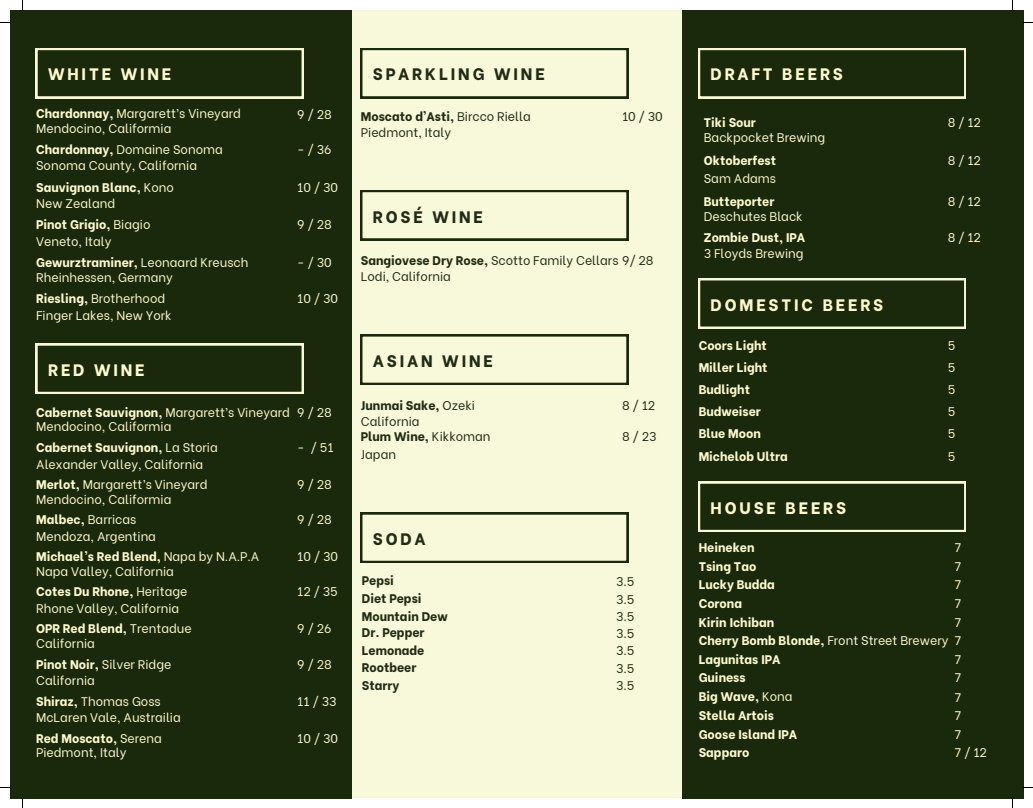
<style>
.page{position:relative;width:1033px;height:808px;background:#fff}
.page>*{position:absolute;margin:0;border:0;box-sizing:border-box;transform-origin:0 0}
.t1{font:800 16.5px "Be Vietnam";letter-spacing:.175em;color:#fcf9cd}
.t2{font:800 16.5px "Be Vietnam";letter-spacing:.175em;color:#222c15}
.t3{font:12.5px/16.8px "Be Vietnam";color:#fcf9cd}
.t4{font:800 12.5px/18.5px "Be Vietnam";color:#fcf9cd}
.t5{font:12.5px/18px "Be Vietnam";color:#222c15}
.t6{font:800 12.5px "Be Vietnam";color:#222c15}
.s1{font-weight:800}
.s2{font-weight:400}
</style>
<div class="page">
<div style="left:10px;top:10px;width:1013px;height:788px;background:#f8f9da"></div>
<div style="left:10px;top:10px;width:342px;height:788px;background:#1a280b"></div>
<div style="left:682px;top:10px;width:341px;height:788px;background:#1a280b"></div>
<svg style="left:36px;top:48px;width:267px;height:50px"></svg>
<svg style="left:36px;top:344px;width:267px;height:49px"></svg>
<svg style="left:360px;top:48px;width:268px;height:50px"></svg>
<svg style="left:360px;top:335px;width:268px;height:49px"></svg>
<svg style="left:698px;top:482px;width:267px;height:49px"></svg>
<svg style="left:698px;top:48px;width:267px;height:50px"></svg>
<svg style="left:360px;top:190px;width:268px;height:50px"></svg>
<svg style="left:698px;top:278px;width:267px;height:50px"></svg>
<svg style="left:360px;top:513px;width:268px;height:49px"></svg>
<h1 class="t1" style="left:48px;top:61px;width:125px">WHITE WINE</h1>
<p class="t3" style="left:36px;top:104px;width:206px"><span class="s1">Chardonnay,</span> Margarett’s Vineyard</p>
<p class="t3" style="left:297px;top:105px;width:36px">9 / 28</p>
<p class="t3" style="left:36px;top:139px;width:188px"><span class="s1">Chardonnay,</span> Domaine Sonoma<br>Sonoma County, California</p>
<p class="t3" style="left:297px;top:139px;width:36px">- / 36</p>
<p class="t3" style="left:36px;top:118px;width:137px">Mendocino, Califormia</p>
<p class="t4" style="left:36px;top:177px;width:139px;line-height:16.8px">Sauvignon Blanc, <span class="s2">Kono<br>New Zealand</span></p>
<p class="t3" style="left:297px;top:177px;width:42px">10 / 30</p>
<p class="t3" style="left:36px;top:215px;width:116px"><span class="s1">Pinot Grigio,</span> Biagio<br>Veneto, Italy</p>
<p class="t3" style="left:297px;top:215px;width:36px">9 / 28</p>
<p class="t3" style="left:36px;top:267px;width:138px">Rheinhessen, Germany</p>
<p class="t4" style="left:36px;top:252px;width:214px">Gewurztraminer, <span class="s2">Leonaard Kreusch</span></p>
<p class="t3" style="left:297px;top:253px;width:36px">- / 30</p>
<p class="t3" style="left:36px;top:289px;width:137px"><span class="s1">Riesling,</span> Brotherhood<br>Finger Lakes, New York</p>
<p class="t3" style="left:297px;top:289px;width:42px">10 / 30</p>
<h1 class="t1" style="left:48px;top:356px;width:98px">RED WINE</h1>
<p class="t3" style="left:36px;top:402px;width:297px"><span class="s1">Cabernet Sauvignon,</span> Margarett’s Vineyard 9 / 28</p>
<p class="t3" style="left:36px;top:437px;width:183px"><span class="s1">Cabernet Sauvignon,</span> La Storia<br>Alexander Valley, California</p>
<p class="t3" style="left:297px;top:437px;width:38px">- / 51</p>
<p class="t3" style="left:36px;top:489px;width:137px">Mendocino, Califormia</p>
<p class="t3" style="left:36px;top:417px;width:137px">Mendocino, Califormia</p>
<p class="t3" style="left:36px;top:475px;width:173px"><span class="s1">Merlot,</span> Margarett’s Vineyard</p>
<p class="t3" style="left:297px;top:475px;width:36px">9 / 28</p>
<p class="t3" style="left:36px;top:510px;width:121px"><span class="s1">Malbec,</span> Barricas<br>Mendoza, Argentina</p>
<p class="t3" style="left:297px;top:510px;width:36px">9 / 28</p>
<p class="t3" style="left:36px;top:561px;width:139px">Napa Valley, California</p>
<p class="t4" style="left:36px;top:546px;width:225px">Michael’s Red Blend, <span class="s2">Napa by N.A.P.A</span></p>
<p class="t3" style="left:297px;top:547px;width:42px">10 / 30</p>
<p class="t3" style="left:36px;top:582px;width:153px"><span class="s1">Cotes Du Rhone,</span> Heritage<br>Rhone Valley, California</p>
<p class="t3" style="left:297px;top:582px;width:42px">12 / 35</p>
<p class="t3" style="left:36px;top:633px;width:60px">California</p>
<p class="t4" style="left:36px;top:618px;width:157px">OPR Red Blend, <span class="s2">Trentadue</span></p>
<p class="t3" style="left:297px;top:619px;width:36px">9 / 26</p>
<p class="t3" style="left:36px;top:654px;width:137px"><span class="s1">Pinot Noir,</span> Silver Ridge<br>California</p>
<p class="t3" style="left:297px;top:654px;width:36px">9 / 28</p>
<p class="t3" style="left:36px;top:691px;width:146px"><span class="s1">Shiraz,</span> Thomas Goss<br>McLaren Vale, Austrailia</p>
<p class="t3" style="left:297px;top:691px;width:41px">11 / 33</p>
<p class="t3" style="left:36px;top:743px;width:92px">Piedmont, Italy</p>
<p class="t4" style="left:36px;top:727px;width:127px">Red Moscato, <span class="s2">Serena</span></p>
<p class="t3" style="left:297px;top:728px;width:42px">10 / 30</p>
<h1 class="t2" style="left:373px;top:61px;width:173px">SPARKLING WINE</h1>
<p class="t6" style="left:361px;top:106px;width:171px">Moscato d’Asti, <span class="s2">Bircco Riella</span></p>
<p class="t5" style="left:622px;top:106px;width:42px">10 / 30</p>
<p class="t5" style="left:361px;top:122px;width:92px">Piedmont, Italy</p>
<h1 class="t2" style="left:373px;top:203px;width:112px">ROSÉ WINE</h1>
<p class="t5" style="left:361px;top:250px;width:294px"><span class="s1">Sangiovese Dry Rose,</span> Scotto Family Cellars 9/ 28</p>
<p class="t5" style="left:361px;top:266px;width:92px">Lodi, California</p>
<h1 class="t2" style="left:373px;top:347px;width:122px">ASIAN WINE</h1>
<p class="t6" style="left:361px;top:395px;width:115px">Junmai Sake, <span class="s2">Ozeki</span></p>
<p class="t5" style="left:622px;top:395px;width:35px">8 / 12</p>
<p class="t5" style="left:361px;top:426px;width:131px"><span class="s1">Plum Wine,</span> Kikkoman<br>Japan</p>
<p class="t5" style="left:622px;top:426px;width:36px">8 / 23</p>
<p class="t5" style="left:361px;top:411px;width:60px">California</p>
<h1 class="t2" style="left:373px;top:525px;width:54px">SODA</h1>
<p class="t6" style="left:362px;top:570px;width:34px">Pepsi</p>
<p class="t5" style="left:616px;top:571px;width:20px">3.5</p>
<p class="t6" style="left:362px;top:605px;width:87px">Mountain Dew</p>
<p class="t5" style="left:616px;top:605px;width:20px">3.5</p>
<p class="t6" style="left:362px;top:622px;width:64px">Dr. Pepper</p>
<p class="t5" style="left:616px;top:623px;width:20px">3.5</p>
<p class="t6" style="left:362px;top:640px;width:64px">Lemonade</p>
<p class="t5" style="left:616px;top:640px;width:20px">3.5</p>
<p class="t6" style="left:362px;top:656px;width:56px">Rootbeer</p>
<p class="t5" style="left:616px;top:658px;width:20px">3.5</p>
<p class="t6" style="left:362px;top:674px;width:39px">Starry</p>
<p class="t5" style="left:616px;top:674px;width:20px">3.5</p>
<p class="t6" style="left:362px;top:588px;width:61px">Diet Pepsi</p>
<p class="t5" style="left:616px;top:589px;width:20px">3.5</p>
<h1 class="t1" style="left:710px;top:61px;width:134px">DRAFT BEERS</h1>
<p class="t4" style="left:703px;top:112px;width:54px">Tiki Sour</p>
<p class="t3" style="left:947px;top:113px;width:35px">8 / 12</p>
<p class="t3" style="left:703px;top:128px;width:123px">Backpocket Brewing</p>
<p class="t4" style="left:703px;top:150px;width:74px">Oktoberfest</p>
<p class="t3" style="left:947px;top:151px;width:35px">8 / 12</p>
<p class="t3" style="left:703px;top:169px;width:74px">Sam Adams</p>
<p class="t4" style="left:703px;top:190px;width:72px">Butteporter</p>
<p class="t3" style="left:947px;top:191px;width:35px">8 / 12</p>
<p class="t3" style="left:703px;top:243px;width:101px">3 Floyds Brewing</p>
<p class="t3" style="left:703px;top:206px;width:100px">Deschutes Black</p>
<p class="t4" style="left:703px;top:227px;width:103px">Zombie Dust, IPA</p>
<p class="t3" style="left:947px;top:228px;width:35px">8 / 12</p>
<h1 class="t1" style="left:710px;top:291px;width:174px">DOMESTIC BEERS</h1>
<p class="t4" style="left:698px;top:334px;width:70px">Coors Light</p>
<p class="t3" style="left:947px;top:335px;width:9px">5</p>
<p class="t4" style="left:698px;top:356px;width:70px">Miller Light</p>
<p class="t3" style="left:947px;top:357px;width:9px">5</p>
<p class="t4" style="left:698px;top:379px;width:53px">Budlight</p>
<p class="t3" style="left:947px;top:380px;width:9px">5</p>
<p class="t4" style="left:698px;top:400px;width:64px">Budweiser</p>
<p class="t3" style="left:947px;top:401px;width:9px">5</p>
<p class="t4" style="left:698px;top:423px;width:64px">Blue Moon</p>
<p class="t3" style="left:947px;top:424px;width:9px">5</p>
<p class="t4" style="left:698px;top:445px;width:91px">Michelob Ultra</p>
<p class="t3" style="left:947px;top:446px;width:9px">5</p>
<h1 class="t1" style="left:710px;top:494px;width:137px">HOUSE BEERS</h1>
<p class="t4" style="left:698px;top:537px;width:57px">Heineken</p>
<p class="t3" style="left:954px;top:538px;width:8px">7</p>
<p class="t4" style="left:698px;top:556px;width:59px">Tsing Tao</p>
<p class="t3" style="left:954px;top:556px;width:8px">7</p>
<p class="t4" style="left:698px;top:574px;width:78px">Lucky Budda</p>
<p class="t3" style="left:954px;top:575px;width:8px">7</p>
<p class="t4" style="left:698px;top:593px;width:45px">Corona</p>
<p class="t3" style="left:954px;top:593px;width:8px">7</p>
<p class="t4" style="left:698px;top:611px;width:77px">Kirin Ichiban</p>
<p class="t4" style="left:698px;top:611px;width:264px;text-align:justify;text-indent:256px"><span class="s2">7<br></span>Cherry Bomb Blonde, <span class="s2">Front Street Brewery 7<br></span>Lagunitas IPA</p>
<p class="t3" style="left:954px;top:649px;width:8px">7</p>
<p class="t4" style="left:698px;top:667px;width:48px">Guiness</p>
<p class="t3" style="left:954px;top:667px;width:8px">7</p>
<p class="t4" style="left:698px;top:685px;width:95px">Big Wave, <span class="s2">Kona</span></p>
<p class="t3" style="left:954px;top:687px;width:8px">7</p>
<p class="t4" style="left:698px;top:705px;width:77px">Stella Artois</p>
<p class="t3" style="left:954px;top:706px;width:8px">7</p>
<p class="t4" style="left:698px;top:723px;width:100px">Goose Island IPA</p>
<p class="t3" style="left:954px;top:724px;width:8px">7</p>
<p class="t4" style="left:698px;top:742px;width:52px">Sapparo</p>
<p class="t3" style="left:954px;top:743px;width:33px">7 / 12</p>
</div>
